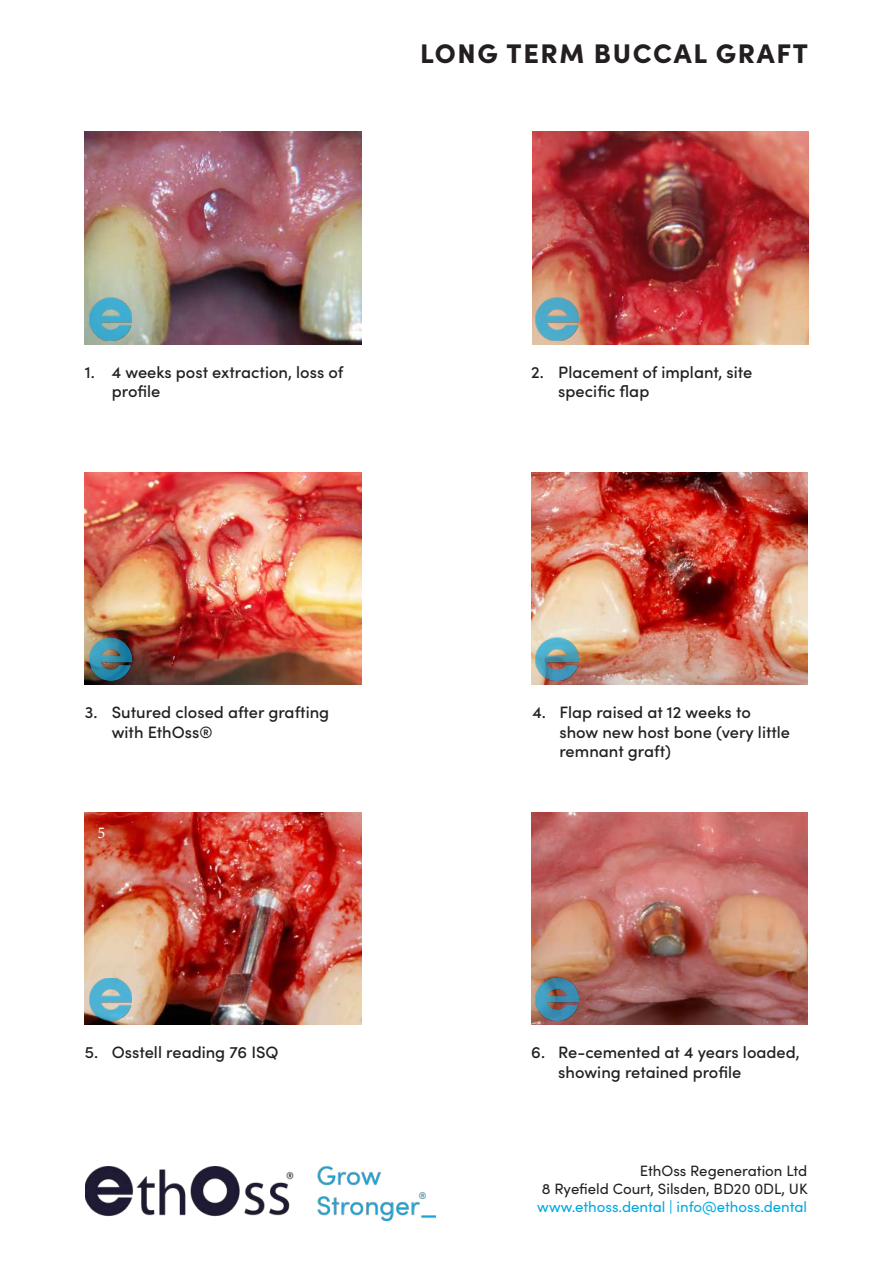
<style>
.page{position:relative;width:893px;height:1263px;background:#fff}
.page>*{position:absolute;margin:0;border:0;box-sizing:border-box;transform-origin:0 0}
.t1{font:900 27px "Sofia Pro";letter-spacing:.06em;color:#231f20}
.t2{font:500 16.5px/19.8px "Sofia Pro";color:#231f20}
.t3{font:16.5px "Minion Pro";color:#fff}
.t4{font:15px/18px "Sofia Pro";color:#231f20;text-align:right}
.t5{font:15px "Sofia Pro";color:#00a9e0}
</style>
<div class="page">
<img style="left:85px;top:472px;width:276px;height:213px">
<img style="left:85px;top:812px;width:276px;height:213px">
<img style="left:532px;top:132px;width:277px;height:212px">
<img style="left:531px;top:472px;width:276px;height:213px">
<img style="left:85px;top:132px;width:276px;height:212px">
<img style="left:531px;top:812px;width:277px;height:213px">
<img style="left:85px;top:1167px;width:351px;height:53px">
<img style="left:89px;top:298px;width:43px;height:42px">
<img style="left:536px;top:298px;width:42px;height:42px">
<img style="left:89px;top:638px;width:43px;height:42px">
<img style="left:536px;top:638px;width:42px;height:42px">
<img style="left:89px;top:978px;width:43px;height:42px">
<img style="left:536px;top:978px;width:42px;height:42px">
<h1 class="t1" style="left:420px;top:33px;width:389px">LONG TERM BUCCAL GRAFT</h1>
<p class="t2" style="left:112px;top:361px;width:233px;text-indent:-27px">1. 4 weeks post extraction, loss of profile</p>
<p class="t2" style="left:558px;top:361px;width:196px;text-indent:-27px">2. Placement of implant, site specific flap</p>
<p class="t2" style="left:112px;top:701px;width:219px;text-indent:-27px">3. Sutured closed after grafting with EthOss®</p>
<p class="t2" style="left:559px;top:701px;width:232px;text-indent:-27px">4. Flap raised at 12 weeks to show new host bone (very little remnant graft)</p>
<p class="t3" style="left:98px;top:822px;width:9px">5</p>
<p class="t2" style="left:85px;top:1041px;width:195px">5. Osstell reading 76 ISQ</p>
<p class="t2" style="left:558px;top:1041px;width:243px;text-indent:-27px">6. Re-cemented at 4 years loaded, showing retained profile</p>
<p class="t4" style="left:542px;top:1161px;width:267px">EthOss Regeneration Ltd<br>8 Ryefield Court, Silsden, BD20 0DL, UK</p>
<p class="t5" style="left:537px;top:1195px;width:271px">www.ethoss.dental | info@ethoss.dental</p>
</div>
